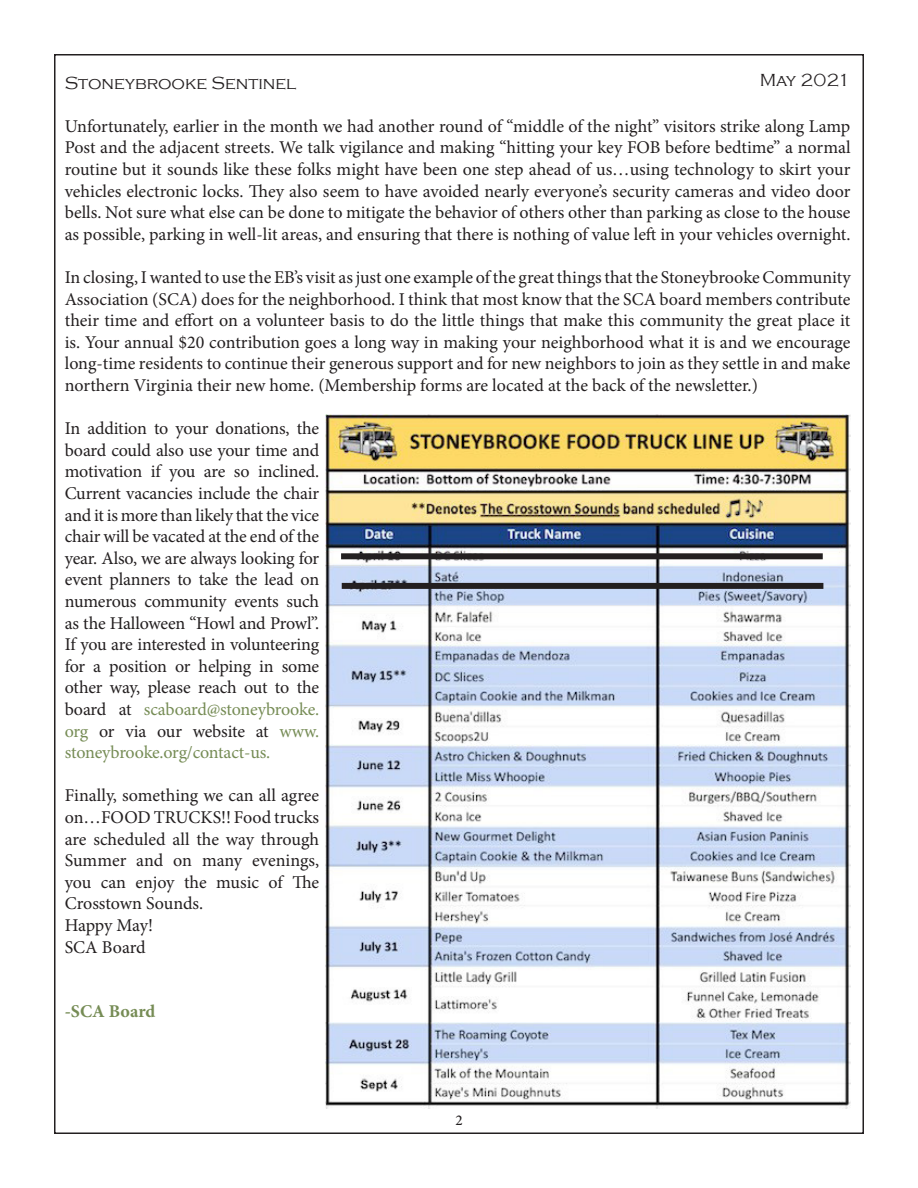
<style>
.page{position:relative;width:918px;height:1188px;background:#fff}
.page>*{position:absolute;margin:0;border:0;box-sizing:border-box;transform-origin:0 0}
.t1{font:18px/21.6px "Minion Pro";letter-spacing:-.005em;color:#231f20;text-align:justify}
.t2{font:300 18px "Copperplate Gothic";color:#231f20}
.t3{font:700 18px "Minion Pro";color:#768c55}
.t4{font:500 15px "Minion Pro";color:#231f20}
.s1{color:#768c55}
</style>
<div class="page">
<img style="left:326px;top:414px;width:524px;height:694px">
<div style="left:341px;top:553px;width:482px;height:6px;background:#231f20"></div>
<div style="left:342px;top:583px;width:481px;height:6px;background:#231f20"></div>
<p class="t2" style="left:65px;top:73px;width:233px">Stoneybrooke Sentinel</p>
<p class="t2" style="left:760px;top:70px;width:92px">May 2021</p>
<p class="t1" style="left:65px;top:115px;width:787px">Unfortunately, earlier in the month we had another round of “middle of the night” visitors strike along Lamp Post and the adjacent streets. We talk vigilance and making “hitting your key FOB before bedtime” a normal routine but it sounds like these folks might have been one step ahead of us…using technology to skirt your vehicles electronic locks. They also seem to have avoided nearly everyone’s security cameras and video door bells. Not sure what else can be done to mitigate the behavior of others other than parking as close to the house as possible, parking in well-lit areas, and ensuring that there is nothing of value left in your vehicles overnight.</p>
<p class="t1" style="left:65px;top:267px;width:787px">In closing, I wanted to use the EB’s visit as just one example of the great things that the Stoneybrooke Community Association (SCA) does for the neighborhood. I think that most know that the SCA board members contribute their time and effort on a volunteer basis to do the little things that make this community the great place it is. Your annual $20 contribution goes a long way in making your neighborhood what it is and we encourage long-time residents to continue their generous support and for new neighbors to join as they settle in and make northern Virginia their new home. (Membership forms are located at the back of the newsletter.)</p>
<p class="t1" style="left:65px;top:418px;width:256px">In addition to your donations, the board could also use your time and motivation if you are so inclined.<br>Current vacancies include the chair and it is more than likely that the vice chair will be vacated at the end of the year. Also, we are always looking for event planners to take the lead on numerous community events such as the Halloween “Howl and Prowl”.<br>If you are interested in volunteering for a position or helping in some other way, please reach out to the board at <span class="s1">scaboard@stoneybrooke. org</span> or via our website at <span class="s1">www. stoneybrooke.org/contact-us.</span></p>
<p class="t1" style="left:65px;top:785px;width:256px">Finally, something we can all agree on…FOOD TRUCKS!! Food trucks are scheduled all the way through Summer and on many evenings, you can enjoy the music of The Crosstown Sounds.</p>
<p class="t1" style="left:65px;top:915px;width:90px">Happy May!</p>
<p class="t1" style="left:65px;top:936px;width:82px">SCA Board</p>
<p class="t3" style="left:65px;top:999px;width:92px">-SCA Board</p>
<p class="t4" style="left:455px;top:1111px;width:9px">2</p>
</div>
